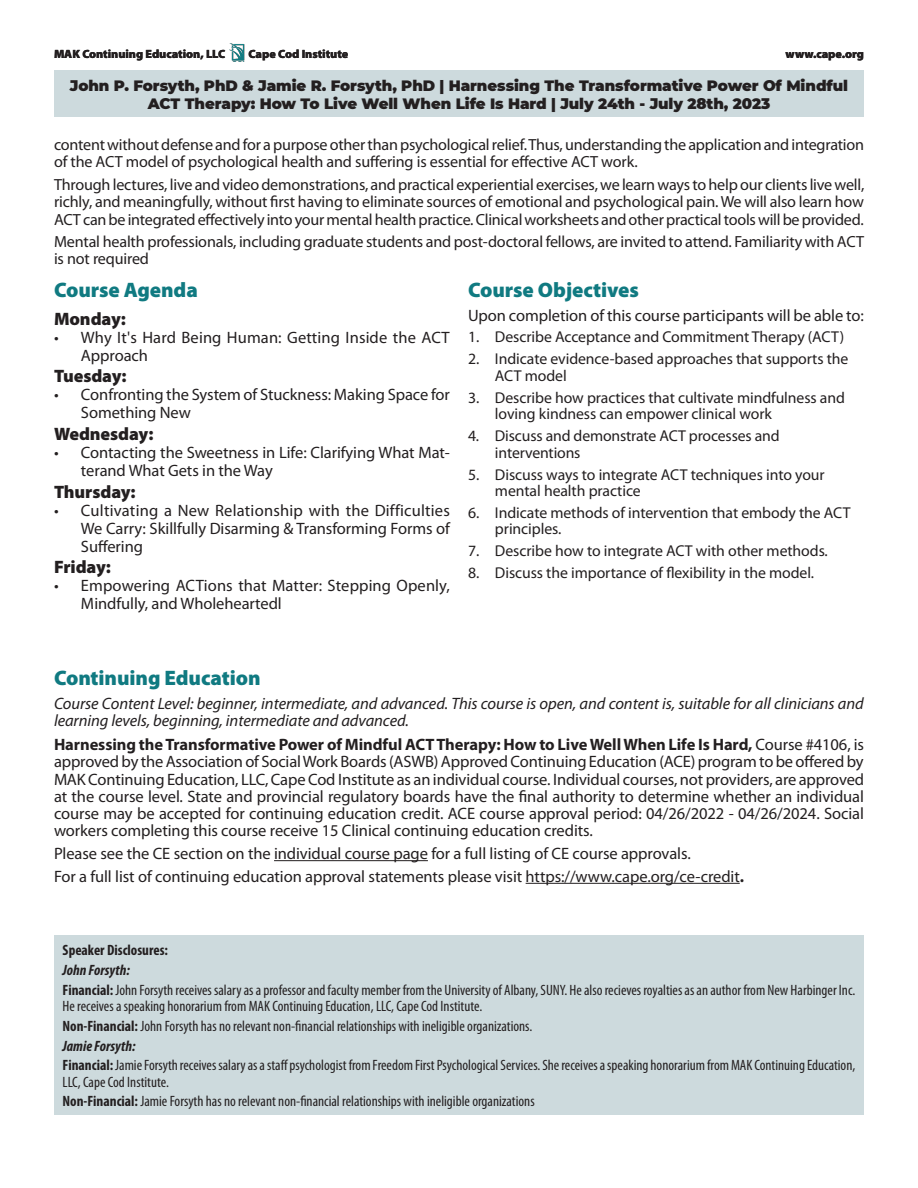
<style>
.page{position:relative;width:918px;height:1188px;background:#fff}
.page>*{position:absolute;margin:0;border:0;box-sizing:border-box;transform-origin:0 0}
.t1{font:900 21px "Myriad Pro";letter-spacing:-.005em;color:#107a81}
.t2{font:900 18px "Myriad Pro";letter-spacing:-.005em;color:#231f20}
.t3{font:16.5px/18px "Myriad Pro";letter-spacing:-.005em;color:#231f20}
.t4{font:italic 16.5px/17.2px "Myriad Pro";letter-spacing:-.005em;color:#231f20}
.t5{font:16.2px/17.2px "Myriad Pro";letter-spacing:-.015em;color:#231f20}
.t6{font:15.75px/16.5px "Myriad Pro";letter-spacing:-.005em;color:#231f20}
.t7{font:condensed 15px/19.8px "Myriad Pro";color:#231f20}
.t8{font:900 15px/17.2px "Montserrat";letter-spacing:-.005em;color:#231f20;text-align:center}
.t9{font:700 condensed 15px "Myriad Pro";color:#231f20}
.t10{font:900 12px "Myriad Pro";letter-spacing:-.005em;color:#231f20}
.s1{font-weight:700}
.s2{font-weight:700;font-style:italic}
</style>
<div class="page">
<img style="left:230px;top:44px;width:15px;height:17px">
<div style="left:54px;top:70px;width:810px;height:47px;background:#cddadd"></div>
<div style="left:54px;top:935px;width:810px;height:180px;background:#cddadd"></div>
<hr style="left:274px;top:860px;width:154px;height:1px;background:#231f20">
<hr style="left:526px;top:883px;width:214px;height:1px;background:#231f20">
<p class="t10" style="left:54px;top:46px;width:173px">MAK Continuing Education, LLC</p>
<p class="t10" style="left:249px;top:46px;width:101px">Cape Cod Institute</p>
<p class="t10" style="left:786px;top:46px;width:80px">www.cape.org</p>
<p class="t8" style="left:70px;top:77px;width:780px">John P. Forsyth, PhD &amp; Jamie R. Forsyth, PhD | Harnessing The Transformative Power Of Mindful<br>ACT Therapy: How To Live Well When Life Is Hard | July 24th - July 28th, 2023</p>
<p class="t5" style="left:54px;top:136px;width:812px">content without defense and for a purpose other than psychological relief. Thus, understanding the application and integration of the ACT model of psychological health and suffering is essential for effective ACT work.</p>
<p class="t5" style="left:54px;top:176px;width:812px;text-align:justify">Through lectures, live and video demonstrations, and practical experiential exercises, we learn ways to help our clients live well, richly, and meaningfully, without first having to eliminate sources of emotional and psychological pain. We will also learn how ACT can be integrated effectively into your mental health practice. Clinical worksheets and other practical tools will be provided.</p>
<p class="t5" style="left:54px;top:233px;width:812px">Mental health professionals, including graduate students and post-doctoral fellows, are invited to attend. Familiarity with ACT is not required</p>
<p class="t1" style="left:54px;top:275px;width:145px">Course Agenda</p>
<p class="t2" style="left:54px;top:307px;width:73px">Monday:</p>
<p class="t3" style="left:81px;top:328px;width:370px;text-indent:-27px">• Why It's Hard Being Human: Getting Inside the ACT<br>Approach</p>
<p class="t2" style="left:54px;top:364px;width:74px">Tuesday:</p>
<p class="t3" style="left:81px;top:386px;width:370px;text-indent:-27px">• Confronting the System of Stuckness: Making Space for<br>Something New</p>
<p class="t2" style="left:54px;top:422px;width:101px">Wednesday:</p>
<p class="t3" style="left:81px;top:443px;width:371px;text-indent:-27px">• Contacting the Sweetness in Life: Clarifying What Mat&shy;terand What Gets in the Way</p>
<p class="t2" style="left:54px;top:479px;width:83px">Thursday:</p>
<p class="t3" style="left:81px;top:501px;width:371px;text-align:justify;text-indent:-27px">• Cultivating a New Relationship with the Difficulties We Carry: Skillfully Disarming &amp; Transforming Forms of Suffering</p>
<p class="t2" style="left:54px;top:555px;width:58px">Friday:</p>
<p class="t3" style="left:81px;top:576px;width:370px;text-indent:-27px">• Empowering ACTions that Matter: Stepping Openly,<br>Mindfully, and Wholeheartedl</p>
<p class="t1" style="left:468px;top:275px;width:172px">Course Objectives</p>
<p class="t3" style="left:468px;top:306px;width:397px">Upon completion of this course participants will be able to:</p>
<p class="t6" style="left:468px;top:329px;width:378px">1. Describe Acceptance and Commitment Therapy (ACT)</p>
<p class="t6" style="left:495px;top:351px;width:355px;text-indent:-27px">2. Indicate evidence-based approaches that supports the<br>ACT model</p>
<p class="t6" style="left:495px;top:389px;width:352px;text-indent:-27px">3. Describe how practices that cultivate mindfulness and loving kindness can empower clinical work</p>
<p class="t6" style="left:495px;top:427px;width:286px;text-indent:-27px">4. Discuss and demonstrate ACT processes and interventions</p>
<p class="t6" style="left:495px;top:466px;width:331px;text-indent:-27px">5. Discuss ways to integrate ACT techniques into your mental health practice</p>
<p class="t6" style="left:495px;top:504px;width:357px;text-indent:-27px">6. Indicate methods of intervention that embody the ACT principles.</p>
<p class="t6" style="left:468px;top:543px;width:361px">7. Describe how to integrate ACT with other methods.</p>
<p class="t6" style="left:468px;top:564px;width:348px">8. Discuss the importance of flexibility in the model.</p>
<p class="t1" style="left:54px;top:664px;width:208px">Continuing Education</p>
<p class="t4" style="left:54px;top:694px;width:811px">Course Content Level: beginner, intermediate, and advanced. This course is open, and content is, suitable for all clinicians and learning levels, beginning, intermediate and advanced.</p>
<p class="t3" style="left:54px;top:736px;width:812px;line-height:17.2px;text-align:justify"><span class="s1">Harnessing the Transformative Power of Mindful ACT Therapy: How to Live Well When Life Is Hard,</span> Course #4106, is approved by the Association of Social Work Boards (ASWB) Approved Continuing Education (ACE) program to be offered by MAK Continuing Education, LLC, Cape Cod Institute as an individual course. Individual courses, not providers, are approved at the course level. State and provincial regulatory boards have the final authority to determine whether an individual course may be accepted for continuing education credit. ACE course approval period: 04/26/2022 - 04/26/2024. Social workers completing this course receive 15 Clinical continuing education credits.</p>
<p class="t3" style="left:54px;top:842px;width:692px;line-height:22.6px">Please see the CE section on the individual course page for a full listing of CE course approvals.<br>For a full list of continuing education approval statements please visit https://www.cape.org/ce-credit<span class="s1">.</span></p>
<p class="t9" style="left:63px;top:941px;width:107px">Speaker Disclosures:</p>
<p class="t7" style="left:63px;top:960px;width:794px"><span class="s2">John Forsyth:<br></span><span class="s1">Financial:</span> John Forsyth receives salary as a professor and faculty member from the University of Albany, SUNY. He also recieves royalties as an author from New Harbinger Inc.</p>
<p class="t7" style="left:63px;top:996px;width:794px">He receives a speaking honorarium from MAK Continuing Education, LLC, Cape Cod Institute.<br><span class="s1">Non-Financial:</span> John Forsyth has no relevant non-financial relationships with ineligible organizations.<br><span class="s2">Jamie Forsyth:<br></span><span class="s1">Financial:</span> Jamie Forsyth receives salary as a staff psychologist from Freedom First Psychological Services. She receives a speaking honorarium from MAK Continuing Education,</p>
<p class="t7" style="left:63px;top:1072px;width:474px">LLC, Cape Cod Institute.<br><span class="s1">Non-Financial:</span> Jamie Forsyth has no relevant non-financial relationships with ineligible organizations</p>
</div>
